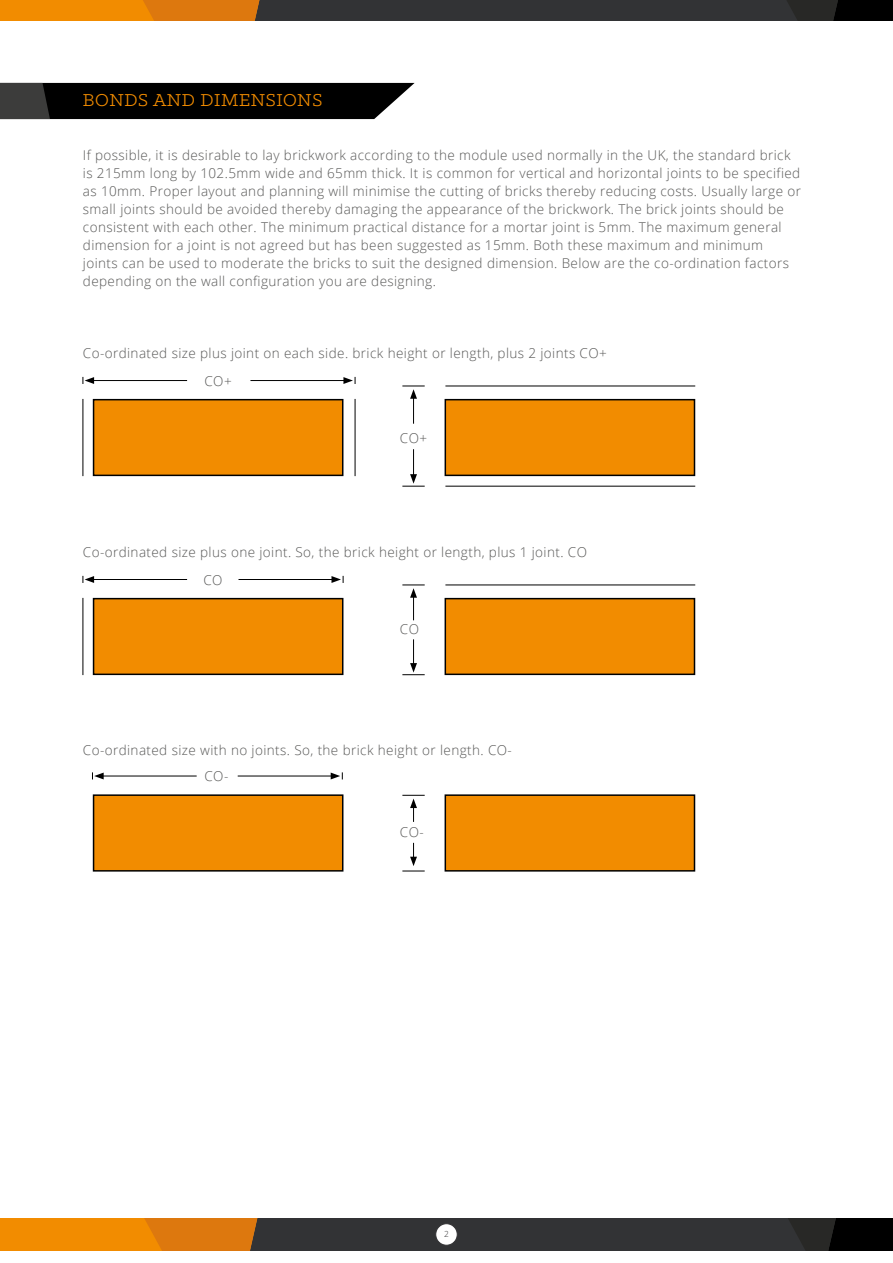
<style>
.page{position:relative;width:893px;height:1263px;background:#fff}
.page>*{position:absolute;margin:0;border:0;box-sizing:border-box;transform-origin:0 0}
.t1{font:19.5px "Klinic Slab";letter-spacing:.03em;color:#f28c00}
.t2{font:300 13.5px/18px "Open Sans";letter-spacing:.03em;color:#575756}
.t3{font:300 8.4px "Open Sans";color:#333335}
</style>
<div class="page">
<svg style="left:0;top:1218px;width:893px;height:32px"></svg>
<svg style="left:0;top:0;width:893px;height:21px"></svg>
<div style="left:436px;top:1224px;width:21px;height:21px;background:#fff;border-radius:50%"></div>
<div style="left:435px;top:1223px;width:23px;height:22px;border:1px solid #333335;border-radius:50%"></div>
<svg style="left:0;top:83px;width:415px;height:36px"></svg>
<div style="left:94px;top:400px;width:249px;height:75px;background:#f28c00"></div>
<div style="left:93px;top:399px;width:250px;height:77px;border:2px solid #000"></div>
<div style="left:445px;top:400px;width:249px;height:75px;background:#f28c00"></div>
<div style="left:445px;top:399px;width:250px;height:77px;border:2px solid #000"></div>
<hr style="left:250px;top:380px;width:96px;height:1px;background:#000">
<hr style="left:92px;top:380px;width:95px;height:1px;background:#000">
<svg style="left:83px;top:377px;width:11px;height:7px"></svg>
<svg style="left:343px;top:377px;width:13px;height:7px"></svg>
<hr style="left:83px;top:399px;width:1px;height:77px;background:#000">
<hr style="left:355px;top:399px;width:1px;height:77px;background:#000">
<svg style="left:402px;top:449px;width:23px;height:38px"></svg>
<hr style="left:445px;top:486px;width:250px;height:1px;background:#000">
<svg style="left:402px;top:386px;width:23px;height:38px"></svg>
<hr style="left:445px;top:386px;width:250px;height:1px;background:#000">
<div style="left:94px;top:599px;width:249px;height:75px;background:#f28c00"></div>
<div style="left:93px;top:598px;width:250px;height:77px;border:2px solid #000"></div>
<div style="left:445px;top:599px;width:249px;height:75px;background:#f28c00"></div>
<div style="left:445px;top:598px;width:250px;height:77px;border:2px solid #000"></div>
<hr style="left:238px;top:579px;width:96px;height:1px;background:#000">
<hr style="left:92px;top:579px;width:95px;height:1px;background:#000">
<svg style="left:83px;top:576px;width:11px;height:7px"></svg>
<svg style="left:331px;top:576px;width:13px;height:7px"></svg>
<hr style="left:83px;top:598px;width:1px;height:77px;background:#000">
<svg style="left:402px;top:639px;width:23px;height:36px"></svg>
<svg style="left:402px;top:585px;width:23px;height:35px"></svg>
<hr style="left:445px;top:585px;width:250px;height:1px;background:#000">
<div style="left:94px;top:795px;width:249px;height:76px;background:#f28c00"></div>
<div style="left:93px;top:794px;width:250px;height:77px;border:2px solid #000"></div>
<div style="left:445px;top:795px;width:249px;height:76px;background:#f28c00"></div>
<div style="left:445px;top:794px;width:250px;height:77px;border:2px solid #000"></div>
<hr style="left:238px;top:776px;width:95px;height:1px;background:#000">
<hr style="left:101px;top:776px;width:96px;height:1px;background:#000">
<svg style="left:92px;top:772px;width:12px;height:7px"></svg>
<svg style="left:331px;top:772px;width:12px;height:7px"></svg>
<svg style="left:402px;top:843px;width:23px;height:29px"></svg>
<svg style="left:402px;top:795px;width:23px;height:27px"></svg>
<h1 class="t1" style="left:83px;top:88px;width:241px">BONDS AND DIMENSIONS</h1>
<p class="t2" style="left:83px;top:146px;width:720px">If possible, it is desirable to lay brickwork according to the module used normally in the UK, the standard brick is 215mm long by 102.5mm wide and 65mm thick. It is common for vertical and horizontal joints to be specified as 10mm. Proper layout and planning will minimise the cutting of bricks thereby reducing costs. Usually large or small joints should be avoided thereby damaging the appearance of the brickwork. The brick joints should be consistent with each other. The minimum practical distance for a mortar joint is 5mm. The maximum general dimension for a joint is not agreed but has been suggested as 15mm. Both these maximum and minimum joints can be used to moderate the bricks to suit the designed dimension. Below are the co-ordination factors depending on the wall configuration you are designing.</p>
<p class="t2" style="left:83px;top:344px;width:525px">Co-ordinated size plus joint on each side. brick height or length, plus 2 joints CO+</p>
<p class="t2" style="left:205px;top:371px;width:29px">CO+</p>
<p class="t2" style="left:400px;top:428px;width:29px">CO+</p>
<p class="t2" style="left:83px;top:542px;width:506px">Co-ordinated size plus one joint. So, the brick height or length, plus 1 joint. CO</p>
<p class="t2" style="left:203px;top:570px;width:21px">CO</p>
<p class="t2" style="left:400px;top:620px;width:21px">CO</p>
<p class="t2" style="left:83px;top:740px;width:431px">Co-ordinated size with no joints. So, the brick height or length. CO-</p>
<p class="t2" style="left:205px;top:767px;width:25px">CO-</p>
<p class="t2" style="left:400px;top:823px;width:25px">CO-</p>
<p class="t3" style="left:444px;top:1228px;width:6px">2</p>
</div>
